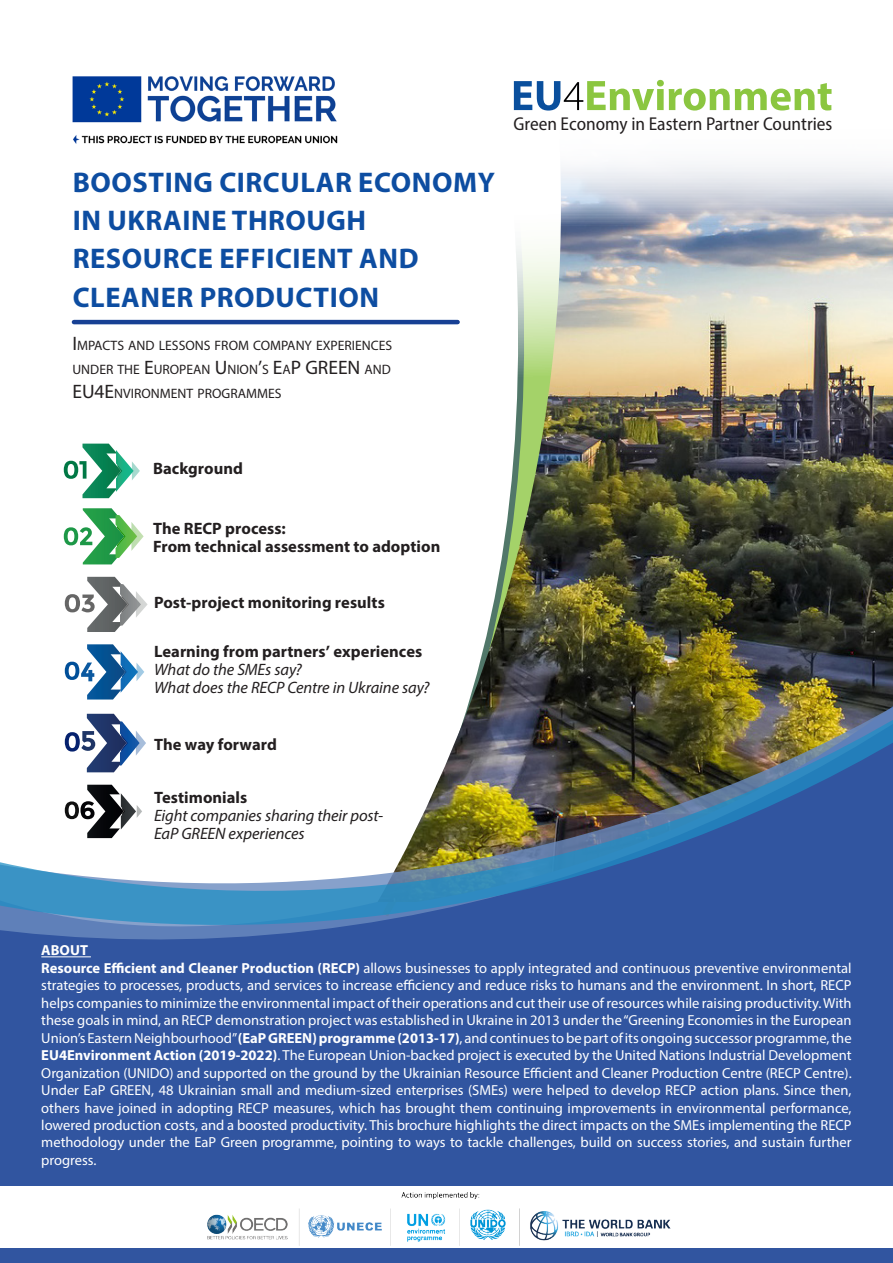
<style>
.page{position:relative;width:893px;height:1263px;background:#fff}
.page>*{position:absolute;margin:0;border:0;box-sizing:border-box;transform-origin:0 0}
.Top_Title_MC01{font:700 28.5px "Myriad Pro";letter-spacing:.02em;color:#0d4da1}
.t1{font:semi-condensed 18.6px "Myriad Pro";color:#231f20}
.Box01_Text{font:700 16.5px "Myriad Pro";color:#231f20}
.Box01_Text-2{font:italic 16.5px/18px "Myriad Pro";letter-spacing:-.005em;color:#231f20}
.t2{font:14.55px/17.4px "Myriad Pro";color:#fff;text-align:justify}
.t3{font:700 14.55px "Myriad Pro";color:#fff}
.Top_SubTitle{font:13.65px/24px "Myriad Pro";color:#231f20}
.s1{font-size:19.5px}
.s2{font-weight:700}
</style>
<div class="page">
<div style="left:0;top:668px;width:893px;height:595px;background:#3155a0"></div>
<img style="left:374px;top:79px;width:519px;height:620px">
<svg style="left:0;top:699px;width:893px;height:242px"></svg>
<img style="left:0;top:712px;width:893px;height:214px">
<img style="left:72px;top:76px;width:266px;height:68px">
<div style="left:0;top:1187px;width:893px;height:61px;background:#fff"></div>
<svg style="left:514px;top:80px;width:317px;height:31px"></svg>
<img style="left:208px;top:1192px;width:462px;height:59px">
<hr style="left:41px;top:956px;width:50px;height:1px;background:#fff">
<svg style="left:64px;top:444px;width:76px;height:54px"></svg>
<svg style="left:65px;top:577px;width:83px;height:55px"></svg>
<svg style="left:65px;top:714px;width:81px;height:58px"></svg>
<svg style="left:64px;top:508px;width:80px;height:56px"></svg>
<svg style="left:65px;top:644px;width:79px;height:55px"></svg>
<svg style="left:65px;top:785px;width:77px;height:53px"></svg>
<hr style="left:74px;top:320px;width:384px;height:4px;background:#174094">
<p class="Top_Title_MC01" style="left:73px;top:163px;width:424px">BOOSTING CIRCULAR ECONOMY</p>
<p class="Top_Title_MC01" style="left:73px;top:202px;width:295px">IN UKRAINE THROUGH</p>
<p class="Top_Title_MC01" style="left:73px;top:240px;width:347px">RESOURCE EFFICIENT AND</p>
<p class="Top_Title_MC01" style="left:73px;top:278px;width:308px">CLEANER PRODUCTION</p>
<p class="Top_SubTitle" style="left:72px;top:333px;width:321px"><span class="s1">I</span>MPACTS AND LESSONS FROM COMPANY EXPERIENCES<br>UNDER THE <span class="s1">E</span>UROPEAN <span class="s1">U</span> NION<span class="s1">’</span>S <span class="s1">E</span>A<span class="s1">P GREEN</span></p>
<p class="Top_SubTitle" style="left:365px;top:357px;width:28px">AND</p>
<p class="Top_SubTitle" style="left:72px;top:381px;width:211px"><span class="s1">EU4E</span>NVIRONMENT PROGRAMMES</p>
<p class="t1" style="left:513px;top:112px;width:320px">Green Economy in Eastern Partner Countries</p>
<p class="Box01_Text" style="left:153px;top:458px;width:91px">Background</p>
<p class="Box01_Text" style="left:153px;top:517px;width:134px">The RECP process:</p>
<p class="Box01_Text" style="left:153px;top:535px;width:289px">From technical assessment to adoption</p>
<p class="Box01_Text" style="left:154px;top:592px;width:232px">Post-project monitoring results</p>
<p class="Box01_Text" style="left:154px;top:640px;width:270px">Learning from partners’ experiences</p>
<p class="Box01_Text-2" style="left:154px;top:660px;width:149px">What do the SMEs say?</p>
<p class="Box01_Text-2" style="left:154px;top:678px;width:277px">What does the RECP Centre in Ukraine say?</p>
<p class="Box01_Text" style="left:154px;top:734px;width:124px">The way forward</p>
<p class="Box01_Text" style="left:154px;top:787px;width:95px">Testimonials</p>
<p class="Box01_Text-2" style="left:154px;top:807px;width:231px">Eight companies sharing their post-<br>EaP GREEN experiences</p>
<p class="t3" style="left:41px;top:941px;width:48px">ABOUT</p>
<p class="t2" style="left:41px;top:959px;width:812px"><span class="s2">Resource Efficient and Cleaner Production (RECP)</span> allows businesses to apply integrated and continuous preventive environmental strategies to processes, products, and services to increase efficiency and reduce risks to humans and the environment. In short, RECP helps companies to minimize the environmental impact of their operations and cut their use of resources while raising productivity. With these goals in mind, an RECP demonstration project was established in Ukraine in 2013 under the “Greening Economies in the European Union’s Eastern Neighbourhood” <span class="s2">(EaP GREEN) programme (2013-17)</span>, and continues to be part of its ongoing successor programme, the <span class="s2">EU4Environment Action (2019-2022)</span>. The European Union-backed project is executed by the United Nations Industrial Development Organization (UNIDO) and supported on the ground by the Ukrainian Resource Efficient and Cleaner Production Centre (RECP Centre).<br>Under EaP GREEN, 48 Ukrainian small and medium-sized enterprises (SMEs) were helped to develop RECP action plans. Since then, others have joined in adopting RECP measures, which has brought them continuing improvements in environmental performance, lowered production costs, and a boosted productivity. This brochure highlights the direct impacts on the SMEs implementing the RECP methodology under the EaP Green programme, pointing to ways to tackle challenges, build on success stories, and sustain further progress.</p>
</div>
